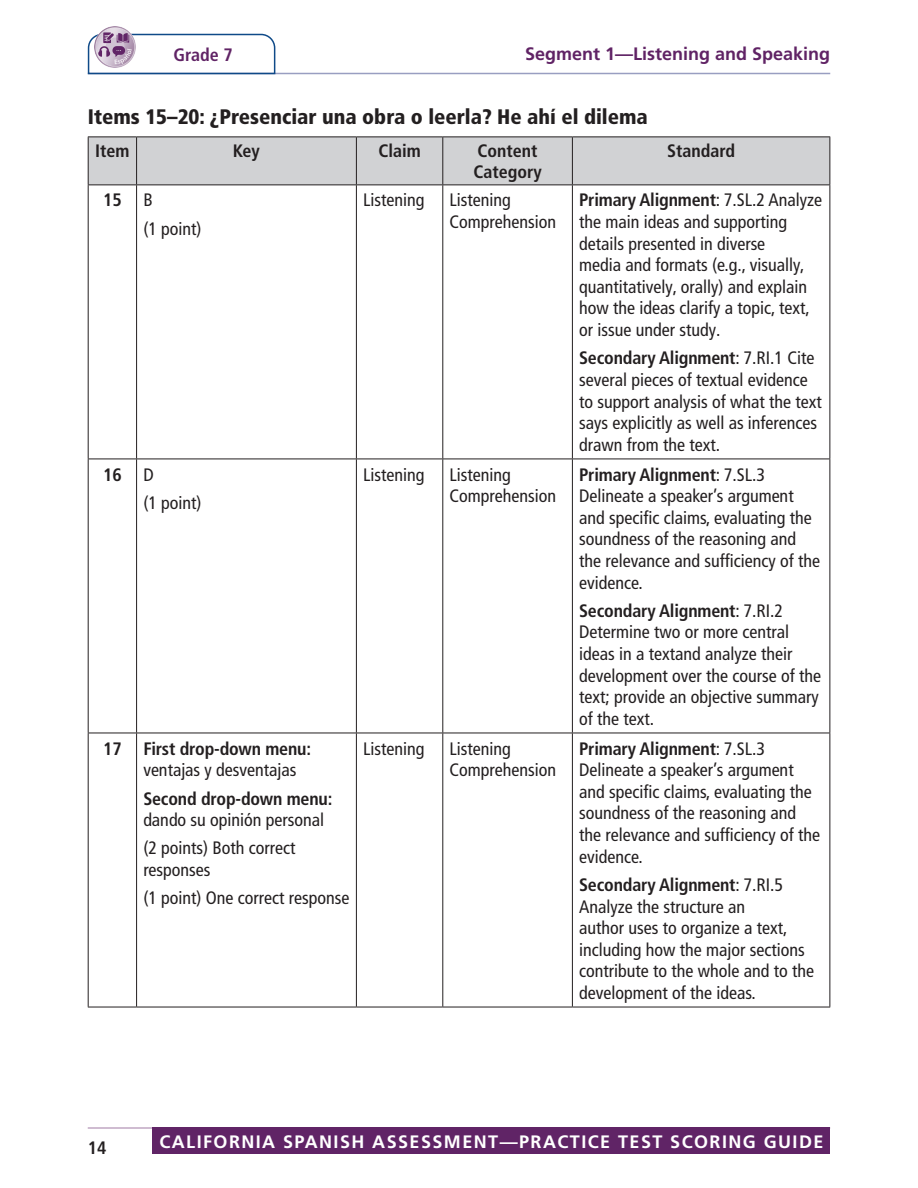
<style>
.page{position:relative;width:918px;height:1188px;background:#fff}
.page>*{position:absolute;margin:0;border:0;box-sizing:border-box;transform-origin:0 0}
.t1{font:900 condensed 21px "Frutiger LT Pro";color:#231f20}
.t2{font:condensed 18px/21.6px "Frutiger LT Pro";color:#231f20}
.t3{font:700 18px "Frutiger LT Pro";letter-spacing:.08em;color:#fff}
.t4{font:700 condensed 18px/21px "Frutiger LT Pro";color:#231f20}
.t5{font:700 18px "Frutiger LT Pro";color:#602365}
.t6{font:700 condensed 18px "Frutiger LT Pro";color:#602365}
.s1{font-weight:700}
</style>
<div class="page">
<hr style="left:88px;top:1127px;width:742px;height:2px;background:#c0a7c2">
<div style="left:153px;top:1127px;width:677px;height:27px;background:#602466"></div>
<hr style="left:88px;top:73px;width:742px;height:1px;background:#999ec1">
<svg style="left:87px;top:33px;width:189px;height:42px"></svg>
<div style="left:89px;top:138px;width:741px;height:47px;background:#d1d2d4"></div>
<hr style="left:88px;top:185px;width:1px;height:274px;background:#231f20">
<hr style="left:88px;top:459px;width:49px;height:1px;background:#231f20">
<hr style="left:88px;top:459px;width:1px;height:274px;background:#231f20">
<hr style="left:88px;top:733px;width:49px;height:1px;background:#231f20">
<hr style="left:88px;top:733px;width:1px;height:274px;background:#231f20">
<hr style="left:88px;top:1007px;width:49px;height:1px;background:#231f20">
<hr style="left:136px;top:185px;width:1px;height:274px;background:#231f20">
<hr style="left:356px;top:185px;width:1px;height:274px;background:#231f20">
<hr style="left:442px;top:185px;width:1px;height:274px;background:#231f20">
<hr style="left:572px;top:185px;width:1px;height:274px;background:#231f20">
<hr style="left:830px;top:185px;width:1px;height:274px;background:#231f20">
<hr style="left:137px;top:459px;width:219px;height:1px;background:#231f20">
<hr style="left:136px;top:459px;width:1px;height:274px;background:#231f20">
<hr style="left:356px;top:459px;width:87px;height:1px;background:#231f20">
<hr style="left:356px;top:459px;width:1px;height:274px;background:#231f20">
<hr style="left:443px;top:459px;width:129px;height:1px;background:#231f20">
<hr style="left:442px;top:459px;width:1px;height:274px;background:#231f20">
<hr style="left:572px;top:459px;width:258px;height:1px;background:#231f20">
<hr style="left:572px;top:459px;width:1px;height:274px;background:#231f20">
<hr style="left:830px;top:459px;width:1px;height:274px;background:#231f20">
<hr style="left:137px;top:733px;width:219px;height:1px;background:#231f20">
<hr style="left:136px;top:733px;width:1px;height:274px;background:#231f20">
<hr style="left:356px;top:733px;width:87px;height:1px;background:#231f20">
<hr style="left:356px;top:733px;width:1px;height:274px;background:#231f20">
<hr style="left:443px;top:733px;width:129px;height:1px;background:#231f20">
<hr style="left:442px;top:733px;width:1px;height:274px;background:#231f20">
<hr style="left:572px;top:733px;width:258px;height:1px;background:#231f20">
<hr style="left:572px;top:733px;width:1px;height:274px;background:#231f20">
<hr style="left:830px;top:733px;width:1px;height:274px;background:#231f20">
<hr style="left:137px;top:1007px;width:219px;height:1px;background:#231f20">
<hr style="left:356px;top:1007px;width:87px;height:1px;background:#231f20">
<hr style="left:443px;top:1007px;width:129px;height:1px;background:#231f20">
<hr style="left:572px;top:1007px;width:258px;height:1px;background:#231f20">
<hr style="left:88px;top:137px;width:49px;height:1px;background:#231f20">
<hr style="left:88px;top:137px;width:1px;height:48px;background:#231f20">
<hr style="left:137px;top:137px;width:219px;height:1px;background:#231f20">
<hr style="left:136px;top:137px;width:1px;height:48px;background:#231f20">
<hr style="left:356px;top:137px;width:87px;height:1px;background:#231f20">
<hr style="left:356px;top:137px;width:1px;height:48px;background:#231f20">
<hr style="left:443px;top:137px;width:129px;height:1px;background:#231f20">
<hr style="left:442px;top:137px;width:1px;height:48px;background:#231f20">
<hr style="left:572px;top:137px;width:258px;height:1px;background:#231f20">
<hr style="left:572px;top:137px;width:1px;height:48px;background:#231f20">
<hr style="left:830px;top:137px;width:1px;height:48px;background:#231f20">
<hr style="left:88px;top:185px;width:49px;height:1px;background:#231f20">
<hr style="left:137px;top:185px;width:219px;height:1px;background:#231f20">
<hr style="left:356px;top:185px;width:87px;height:1px;background:#231f20">
<hr style="left:443px;top:185px;width:129px;height:1px;background:#231f20">
<hr style="left:572px;top:185px;width:258px;height:1px;background:#231f20">
<img style="left:94px;top:26px;width:41px;height:41px">
<p class="t6" style="left:173px;top:44px;width:61px">Grade 7</p>
<p class="t5" style="left:525px;top:44px;width:307px">Segment 1—Listening and Speaking</p>
<h4 class="t1" style="left:88px;top:104px;width:562px">Items 15–20: ¿Presenciar una obra o leerla? He ahí el dilema</h4>
<p class="t4" style="left:95px;top:140px;width:36px">Item</p>
<p class="t4" style="left:233px;top:140px;width:28px">Key</p>
<p class="t4" style="left:378px;top:140px;width:44px">Claim</p>
<p class="t4" style="left:473px;top:140px;width:70px">Content<br>Category</p>
<p class="t4" style="left:667px;top:140px;width:70px">Standard</p>
<p class="t4" style="left:103px;top:190px;width:20px">15</p>
<p class="t2" style="left:143px;top:190px;width:11px">B</p>
<p class="t2" style="left:143px;top:218px;width:60px">(1 point)</p>
<p class="t2" style="left:363px;top:190px;width:63px">Listening</p>
<p class="t2" style="left:450px;top:190px;width:108px">Listening<br>Comprehension</p>
<p class="t2" style="left:579px;top:190px;width:244px"><span class="s1">Primary Alignment</span>: 7.SL.2 Analyze the main ideas and supporting details presented in diverse<br>media and formats (e.g., visually, quantitatively, orally) and explain how the ideas clarify a topic, text, or issue under study.</p>
<p class="t2" style="left:579px;top:348px;width:244px"><span class="s1">Secondary Alignment</span>: 7.RI.1 Cite several pieces of textual evidence to support analysis of what the text says explicitly as well as inferences drawn from the text.</p>
<p class="t4" style="left:103px;top:464px;width:20px">16</p>
<p class="t2" style="left:143px;top:464px;width:12px">D</p>
<p class="t2" style="left:143px;top:492px;width:60px">(1 point)</p>
<p class="t4" style="left:103px;top:738px;width:20px">17</p>
<p class="t2" style="left:143px;top:738px;width:169px"><span class="s1">First drop-down menu: </span>ventajas y desventajas</p>
<p class="t2" style="left:143px;top:788px;width:191px"><span class="s1">Second drop-down menu: </span>dando su opinión personal</p>
<p class="t2" style="left:143px;top:838px;width:154px">(2 points) Both correct responses</p>
<p class="t2" style="left:143px;top:888px;width:208px">(1 point) One correct response</p>
<p class="t2" style="left:363px;top:464px;width:63px">Listening</p>
<p class="t2" style="left:450px;top:464px;width:108px">Listening<br>Comprehension</p>
<p class="t2" style="left:579px;top:464px;width:242px"><span class="s1">Primary Alignment</span>: 7.SL.3<br>Delineate a speaker’s argument and specific claims, evaluating the soundness of the reasoning and the relevance and sufficiency of the evidence.</p>
<p class="t2" style="left:579px;top:600px;width:243px"><span class="s1">Secondary Alignment</span>: 7.RI.2<br>Determine two or more central ideas in a textand analyze their development over the course of the text; provide an objective summary of the text.</p>
<p class="t2" style="left:363px;top:738px;width:63px">Listening</p>
<p class="t2" style="left:450px;top:738px;width:108px">Listening<br>Comprehension</p>
<p class="t2" style="left:579px;top:738px;width:242px"><span class="s1">Primary Alignment</span>: 7.SL.3<br>Delineate a speaker’s argument and specific claims, evaluating the soundness of the reasoning and the relevance and sufficiency of the evidence.</p>
<p class="t2" style="left:579px;top:874px;width:236px"><span class="s1">Secondary Alignment</span>: 7.RI.5<br>Analyze the structure an<br>author uses to organize a text, including how the major sections contribute to the whole and to the development of the ideas.</p>
<p class="t4" style="left:88px;top:1138px;width:20px">14</p>
<p class="t3" style="left:159px;top:1131px;width:666px">CALIFORNIA SPANISH ASSESSMENT—PRACTICE TEST SCORING GUIDE</p>
</div>
